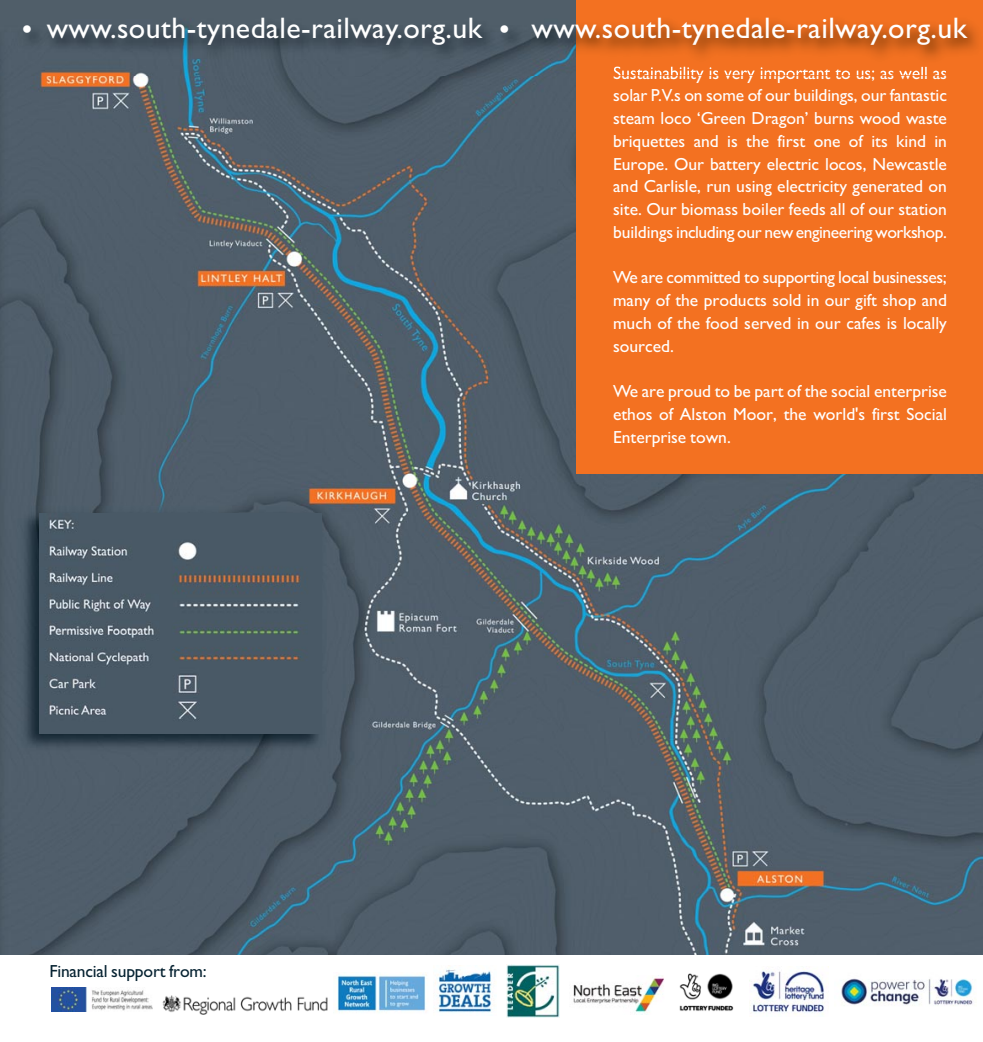
<style>
.page{position:relative;width:983px;height:1042px;background:#fff}
.page>*{position:absolute;margin:0;border:0;box-sizing:border-box;transform-origin:0 0}
.t1{font:29.75px "Gill Sans";letter-spacing:.015em;color:#fff}
.t2{font:17.5px/22.8px "Gill Sans";color:#fff;text-align:justify}
.t3{font:17.5px "Gill Sans";letter-spacing:-.01em;color:#072332}
.s1{font-weight:700;font-size:26.25px}
</style>
<div class="page">
<img style="left:0;top:0;width:982px;height:955px">
<div style="left:576px;top:0;width:406px;height:474px;background:#f37121"></div>
<img style="left:0;top:5px;width:978px;height:70px">
<img style="left:613px;top:66px;width:90px;height:9px">
<img style="left:17px;top:506px;width:311px;height:250px">
<img style="left:39px;top:514px;width:282px;height:219px">
<img style="left:749px;top:971px;width:75px;height:44px">
<img style="left:51px;top:987px;width:102px;height:24px">
<img style="left:336px;top:972px;width:91px;height:40px">
<img style="left:435px;top:965px;width:60px;height:48px">
<img style="left:506px;top:964px;width:53px;height:53px">
<img style="left:573px;top:975px;width:91px;height:38px">
<img style="left:679px;top:973px;width:55px;height:38px">
<img style="left:162px;top:996px;width:166px;height:18px">
<img style="left:841px;top:978px;width:132px;height:28px">
<h1 class="t1" style="left:22px;top:18px;width:945px"><span class="s1">•</span> www.south-tynedale-railway.org.uk <span class="s1">•</span> www.south-tynedale-railway.org.uk</h1>
<p class="t3" style="left:50px;top:964px;width:158px">Financial support from:</p>
<p class="t2" style="left:613px;top:63px;width:335px">Sustainability is very important to us; as well as solar P.V.s on some of our buildings, our fantastic steam loco ‘Green Dragon’ burns wood waste briquettes and is the first one of its kind in Europe. Our battery electric locos, Newcastle and Carlisle, run using electricity generated on site. Our biomass boiler feeds all of our station buildings including our new engineering workshop.</p>
<p class="t2" style="left:613px;top:268px;width:335px">We are committed to supporting local businesses; many of the products sold in our gift shop and much of the food served in our cafes is locally sourced.</p>
<p class="t2" style="left:613px;top:382px;width:335px">We are proud to be part of the social enterprise ethos of Alston Moor, the world's first Social Enterprise town.</p>
</div>
